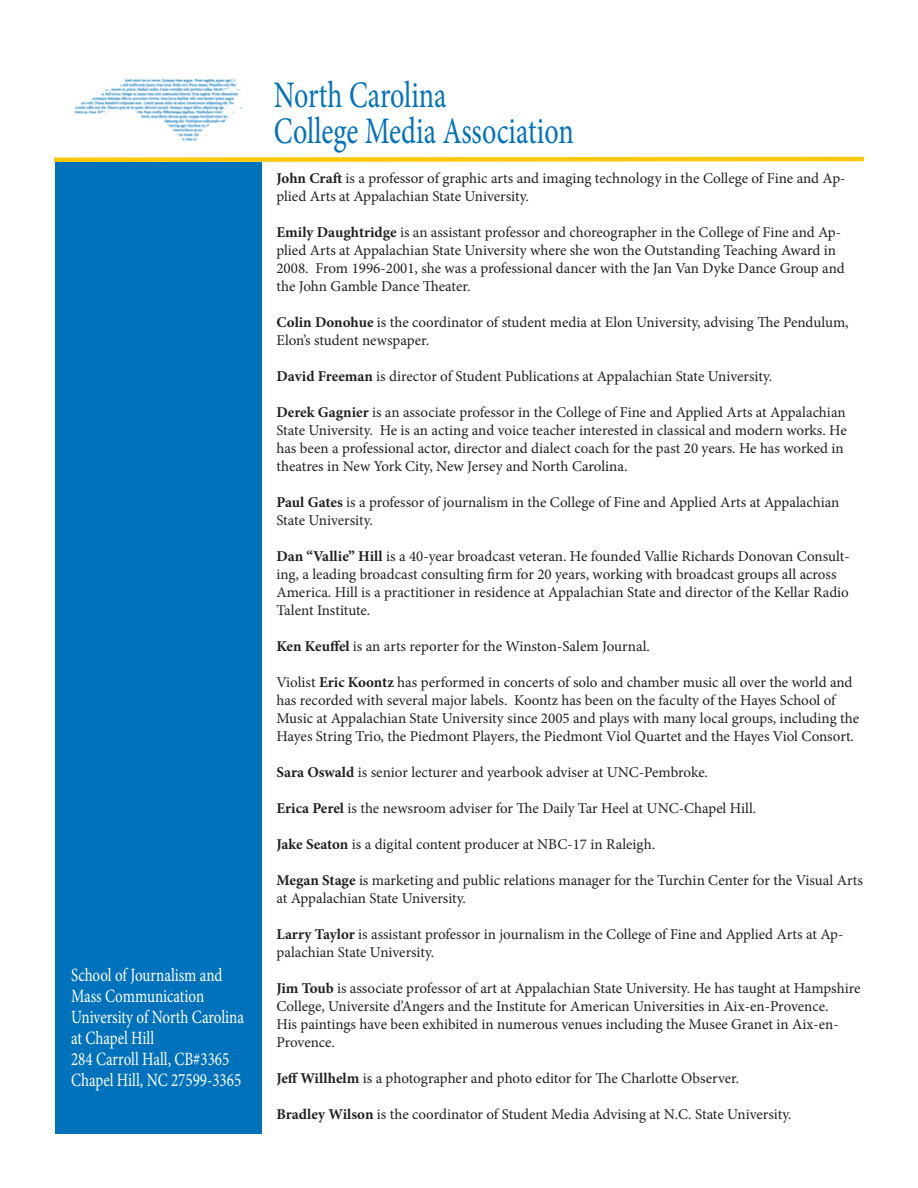
<style>
.page{position:relative;width:918px;height:1188px;background:#fff}
.page>*{position:absolute;margin:0;border:0;box-sizing:border-box;transform-origin:0 0}
.t1{font:37.5px/36px "Minion Pro";color:#0072bc;scale:.75 1}
.t2{font:18.75px/21px "Minion Pro";color:#fff;scale:.8 1}
.t3{font:15px/18px "Minion Pro";letter-spacing:-.005em;color:#231f20}
.s1{font-weight:700}
</style>
<div class="page">
<div style="left:55px;top:162px;width:207px;height:971px;background:#0072bc"></div>
<img style="left:74px;top:78px;width:169px;height:63px">
<svg style="left:54px;top:156px;width:810px;height:6px;background:#fed547"></svg>
<p class="t2" style="left:71px;top:965px;width:191px">School of Journalism and<br>Mass Communication</p>
<p class="t2" style="left:71px;top:1007px;width:218px">University of North Carolina at Chapel Hill</p>
<p class="t2" style="left:71px;top:1049px;width:199px">284 Carroll Hall, CB#3365</p>
<p class="t2" style="left:71px;top:1070px;width:214px">Chapel Hill, NC 27599-3365</p>
<p class="t1" style="left:274px;top:77px;width:401px">North Carolina<br>College Media Association</p>
<p class="t3" style="left:276px;top:169px;width:571px"><span class="s1">John Craft</span> is a professor of graphic arts and imaging technology in the College of Fine and Ap&shy;plied Arts at Appalachian State University.</p>
<p class="t3" style="left:276px;top:223px;width:570px"><span class="s1">Emily Daughtridge</span> is an assistant professor and choreographer in the College of Fine and Ap&shy;plied Arts at Appalachian State University where she won the Outstanding Teaching Award in 2008. From 1996-2001, she was a professional dancer with the Jan Van Dyke Dance Group and the John Gamble Dance Theater.</p>
<p class="t3" style="left:276px;top:313px;width:574px"><span class="s1">Colin Donohue</span> is the coordinator of student media at Elon University, advising The Pendulum,<br>Elon’s student newspaper.</p>
<p class="t3" style="left:276px;top:367px;width:497px"><span class="s1">David Freeman</span> is director of Student Publications at Appalachian State University.</p>
<p class="t3" style="left:276px;top:403px;width:572px"><span class="s1">Derek Gagnier</span> is an associate professor in the College of Fine and Applied Arts at Appalachian State University. He is an acting and voice teacher interested in classical and modern works. He has been a professional actor, director and dialect coach for the past 20 years. He has worked in theatres in New York City, New Jersey and North Carolina.</p>
<p class="t3" style="left:276px;top:493px;width:565px"><span class="s1">Paul Gates</span> is a professor of journalism in the College of Fine and Applied Arts at Appalachian<br>State University.</p>
<p class="t3" style="left:276px;top:547px;width:575px"><span class="s1">Dan “Vallie” Hill</span> is a 40-year broadcast veteran. He founded Vallie Richards Donovan Consult&shy;ing, a leading broadcast consulting firm for 20 years, working with broadcast groups all across America. Hill is a practitioner in residence at Appalachian State and director of the Kellar Radio Talent Institute.</p>
<p class="t3" style="left:276px;top:637px;width:375px"><span class="s1">Ken Keuffel</span> is an arts reporter for the Winston-Salem Journal.</p>
<p class="t3" style="left:276px;top:673px;width:584px">Violist <span class="s1">Eric Koontz</span> has performed in concerts of solo and chamber music all over the world and has recorded with several major labels. Koontz has been on the faculty of the Hayes School of Music at Appalachian State University since 2005 and plays with many local groups, including the Hayes String Trio, the Piedmont Players, the Piedmont Viol Quartet and the Hayes Viol Consort.</p>
<p class="t3" style="left:276px;top:763px;width:433px"><span class="s1">Sara Oswald</span> is senior lecturer and yearbook adviser at UNC-Pembroke.</p>
<p class="t3" style="left:276px;top:799px;width:481px"><span class="s1">Erica Perel</span> is the newsroom adviser for The Daily Tar Heel at UNC-Chapel Hill.</p>
<p class="t3" style="left:276px;top:835px;width:380px"><span class="s1">Jake Seaton</span> is a digital content producer at NBC-17 in Raleigh.</p>
<p class="t3" style="left:276px;top:871px;width:588px"><span class="s1">Megan Stage</span> is marketing and public relations manager for the Turchin Center for the Visual Arts at Appalachian State University.</p>
<p class="t3" style="left:276px;top:925px;width:568px"><span class="s1">Larry Taylor</span> is assistant professor in journalism in the College of Fine and Applied Arts at Ap&shy;palachian State University.</p>
<p class="t3" style="left:276px;top:979px;width:586px"><span class="s1">Jim Toub</span> is associate professor of art at Appalachian State University. He has taught at Hampshire College, Universite d’Angers and the Institute for American Universities in Aix-en-Provence.<br>His paintings have been exhibited in numerous venues including the Musee Granet in Aix-en-Provence.</p>
<p class="t3" style="left:276px;top:1069px;width:464px"><span class="s1">Jeff Willhelm</span> is a photographer and photo editor for The Charlotte Observer.</p>
<p class="t3" style="left:276px;top:1105px;width:517px"><span class="s1">Bradley Wilson</span> is the coordinator of Student Media Advising at N.C. State University.</p>
</div>
